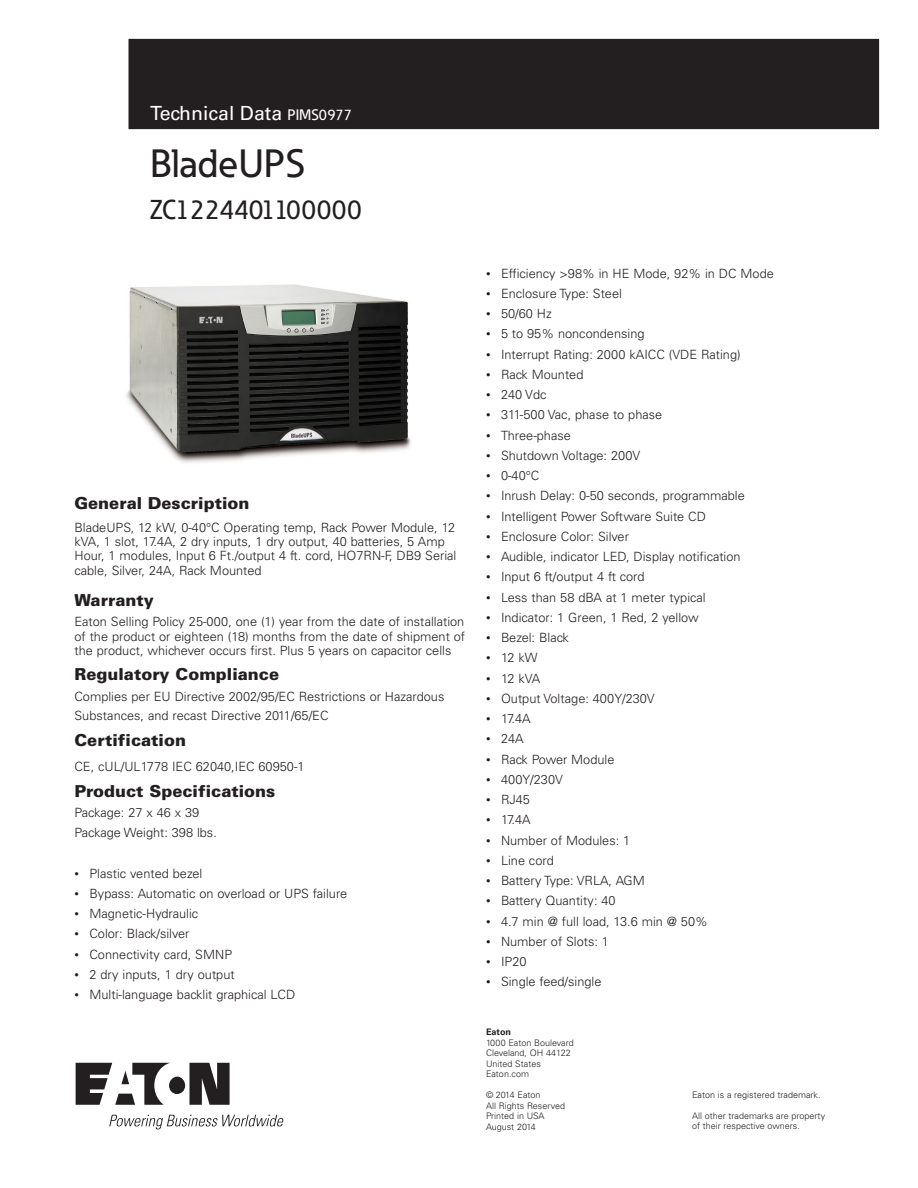
<style>
.page{position:relative;width:918px;height:1188px;background:#fff}
.page>*{position:absolute;margin:0;border:0;box-sizing:border-box;transform-origin:0 0}
._00_Product{font:500 39px "Eaton";color:#231f20}
._00_Product-2{font:500 27px "Eaton";color:#231f20}
._00_Application{font:19.5px "Univers LT Std";color:#fff}
._02_Body{font:900 16.5px "Univers LT Std";color:#231f20}
._01_Head1{font:900 16.5px "Univers LT Std";color:#231f20}
._02_Body_Last{font:300 12.75px/14.2px "Univers LT Std";color:#231f20}
._02_Body-2{font:300 12.75px/14.2px "Univers LT Std";color:#231f20;text-align:justify}
._12_Backpage_Body{font:300 9px/10.5px "Univers LT Std";color:#231f20}
._12_Backpage_Body-2{font:700 9px "Univers LT Std";color:#231f20}
.s1{font-family:"Eaton";font-weight:500;font-size:15px}
.s2{font-size:9px}
</style>
<div class="page">
<div style="left:129px;top:39px;width:750px;height:90px;background:#231f20"></div>
<svg style="left:76px;top:1063px;width:154px;height:42px"></svg>
<svg style="left:109px;top:1115px;width:175px;height:14px"></svg>
<img style="left:126px;top:284px;width:285px;height:179px">
<p class="_00_Application" style="left:150px;top:102px;width:203px">Technical Data <span class="s1">PIMS0977</span></p>
<p class="_00_Product" style="left:150px;top:139px;width:156px">BladeUPS</p>
<p class="_00_Product-2" style="left:150px;top:193px;width:214px">ZC1224401100000</p>
<p class="_01_Head1" style="left:74px;top:492px;width:177px">General Description</p>
<p class="_02_Body_Last" style="left:74px;top:520px;width:383px">BladeUPS, 12 kW, 0-40°C Operating temp, Rack Power Module, 12 kVA, 1 slot, 17.4A, 2 dry inputs, 1 dry output, 40 batteries, 5 Amp Hour, 1 modules, Input 6 Ft./output 4 ft. cord, HO7RN-F, DB9 Serial cable, Silver, 24A, Rack Mounted</p>
<p class="_02_Body" style="left:74px;top:590px;width:81px">Warranty</p>
<p class="_02_Body-2" style="left:74px;top:615px;width:392px">Eaton Selling Policy 25-000, one (1) year from the date of installation of the product or eighteen (18) months from the date of shipment of the product, whichever occurs first. Plus 5 years on capacitor cells</p>
<p class="_02_Body" style="left:74px;top:664px;width:206px">Regulatory Compliance</p>
<p class="_02_Body-2" style="left:74px;top:686px;width:371px;line-height:19.5px">Complies per EU Directive 2002/95/EC Restrictions or Hazardous<br>Substances, and recast Directive 2011/65/EC</p>
<p class="_02_Body" style="left:74px;top:729px;width:113px">Certification</p>
<p class="_02_Body-2" style="left:74px;top:760px;width:232px">CE, cUL/UL1778 IEC 62040,IEC 60950-1</p>
<p class="_02_Body" style="left:74px;top:780px;width:202px">Product Specifications</p>
<p class="_02_Body-2" style="left:74px;top:805px;width:126px">Package: 27 x 46 x 39</p>
<p class="_02_Body-2" style="left:74px;top:826px;width:144px">Package Weight: 398 lbs.</p>
<p class="_02_Body_Last" style="left:74px;top:866px;width:129px"><span class="s2">•</span> Plastic vented bezel</p>
<p class="_02_Body_Last" style="left:74px;top:886px;width:274px"><span class="s2">•</span> Bypass: Automatic on overload or UPS failure</p>
<p class="_02_Body_Last" style="left:74px;top:907px;width:125px"><span class="s2">•</span> Magnetic-Hydraulic</p>
<p class="_02_Body_Last" style="left:74px;top:927px;width:117px"><span class="s2">•</span> Color: Black/silver</p>
<p class="_02_Body_Last" style="left:74px;top:947px;width:159px"><span class="s2">•</span> Connectivity card, SMNP</p>
<p class="_02_Body_Last" style="left:74px;top:967px;width:162px"><span class="s2">•</span> 2 dry inputs, 1 dry output</p>
<p class="_02_Body_Last" style="left:74px;top:988px;width:222px"><span class="s2">•</span> Multi-language backlit graphical LCD</p>
<p class="_02_Body_Last" style="left:486px;top:266px;width:289px"><span class="s2">•</span> Efficiency &gt;98% in HE Mode, 92% in DC Mode</p>
<p class="_02_Body_Last" style="left:486px;top:286px;width:138px"><span class="s2">•</span> Enclosure Type: Steel</p>
<p class="_02_Body_Last" style="left:486px;top:307px;width:67px"><span class="s2">•</span> 50/60 Hz</p>
<p class="_02_Body_Last" style="left:486px;top:327px;width:160px"><span class="s2">•</span> 5 to 95% noncondensing</p>
<p class="_02_Body_Last" style="left:486px;top:347px;width:256px"><span class="s2">•</span> Interrupt Rating: 2000 kAICC (VDE Rating)</p>
<p class="_02_Body_Last" style="left:486px;top:367px;width:99px"><span class="s2">•</span> Rack Mounted</p>
<p class="_02_Body_Last" style="left:486px;top:388px;width:62px"><span class="s2">•</span> 240 Vdc</p>
<p class="_02_Body_Last" style="left:486px;top:408px;width:178px"><span class="s2">•</span> 311-500 Vac, phase to phase</p>
<p class="_02_Body_Last" style="left:486px;top:428px;width:86px"><span class="s2">•</span> Three-phase</p>
<p class="_02_Body_Last" style="left:486px;top:448px;width:156px"><span class="s2">•</span> Shutdown Voltage: 200V</p>
<p class="_02_Body_Last" style="left:486px;top:469px;width:55px"><span class="s2">•</span> 0-40°C</p>
<p class="_02_Body_Last" style="left:486px;top:489px;width:260px"><span class="s2">•</span> Inrush Delay: 0-50 seconds, programmable</p>
<p class="_02_Body_Last" style="left:486px;top:509px;width:222px"><span class="s2">•</span> Intelligent Power Software Suite CD</p>
<p class="_02_Body_Last" style="left:486px;top:529px;width:144px"><span class="s2">•</span> Enclosure Color: Silver</p>
<p class="_02_Body_Last" style="left:486px;top:550px;width:256px"><span class="s2">•</span> Audible, indicator LED, Display notification</p>
<p class="_02_Body_Last" style="left:486px;top:570px;width:160px"><span class="s2">•</span> Input 6 ft/output 4 ft cord</p>
<p class="_02_Body_Last" style="left:486px;top:590px;width:221px"><span class="s2">•</span> Less than 58 dBA at 1 meter typical</p>
<p class="_02_Body_Last" style="left:486px;top:610px;width:214px"><span class="s2">•</span> Indicator: 1 Green, 1 Red, 2 yellow</p>
<p class="_02_Body_Last" style="left:486px;top:631px;width:84px"><span class="s2">•</span> Bezel: Black</p>
<p class="_02_Body_Last" style="left:486px;top:651px;width:53px"><span class="s2">•</span> 12 kW</p>
<p class="_02_Body_Last" style="left:486px;top:671px;width:56px"><span class="s2">•</span> 12 kVA</p>
<p class="_02_Body_Last" style="left:486px;top:691px;width:170px"><span class="s2">•</span> Output Voltage: 400Y/230V</p>
<p class="_02_Body_Last" style="left:486px;top:712px;width:46px"><span class="s2">•</span> 17.4A</p>
<p class="_02_Body_Last" style="left:486px;top:732px;width:39px"><span class="s2">•</span> 24A</p>
<p class="_02_Body_Last" style="left:486px;top:752px;width:130px"><span class="s2">•</span> Rack Power Module</p>
<p class="_02_Body_Last" style="left:486px;top:772px;width:78px"><span class="s2">•</span> 400Y/230V</p>
<p class="_02_Body_Last" style="left:486px;top:793px;width:46px"><span class="s2">•</span> RJ45</p>
<p class="_02_Body_Last" style="left:486px;top:813px;width:46px"><span class="s2">•</span> 17.4A</p>
<p class="_02_Body_Last" style="left:486px;top:833px;width:146px"><span class="s2">•</span> Number of Modules: 1</p>
<p class="_02_Body_Last" style="left:486px;top:853px;width:69px"><span class="s2">•</span> Line cord</p>
<p class="_02_Body_Last" style="left:486px;top:874px;width:160px"><span class="s2">•</span> Battery Type: VRLA, AGM</p>
<p class="_02_Body_Last" style="left:486px;top:894px;width:131px"><span class="s2">•</span> Battery Quantity: 40</p>
<p class="_02_Body_Last" style="left:486px;top:914px;width:223px"><span class="s2">•</span> 4.7 min @ full load, 13.6 min @ 50%</p>
<p class="_02_Body_Last" style="left:486px;top:934px;width:125px"><span class="s2">•</span> Number of Slots: 1</p>
<p class="_02_Body_Last" style="left:486px;top:955px;width:42px"><span class="s2">•</span> IP20</p>
<p class="_02_Body_Last" style="left:486px;top:975px;width:117px"><span class="s2">•</span> Single feed/single</p>
<p class="_12_Backpage_Body-2" style="left:486px;top:1027px;width:27px">Eaton</p>
<p class="_12_Backpage_Body" style="left:486px;top:1037px;width:89px">1000 Eaton Boulevard</p>
<p class="_12_Backpage_Body" style="left:486px;top:1048px;width:86px">Cleveland, OH 44122</p>
<p class="_12_Backpage_Body" style="left:486px;top:1058px;width:56px">United States</p>
<p class="_12_Backpage_Body" style="left:486px;top:1069px;width:45px">Eaton.com</p>
<p class="_12_Backpage_Body" style="left:486px;top:1090px;width:56px">© 2014 Eaton</p>
<p class="_12_Backpage_Body" style="left:486px;top:1100px;width:81px">All Rights Reserved</p>
<p class="_12_Backpage_Body" style="left:486px;top:1111px;width:60px">Printed in USA</p>
<p class="_12_Backpage_Body" style="left:486px;top:1121px;width:51px">August 2014</p>
<p class="_12_Backpage_Body" style="left:692px;top:1090px;width:130px">Eaton is a registered trademark.</p>
<p class="_12_Backpage_Body" style="left:692px;top:1111px;width:135px">All other trademarks are property of their respective owners.</p>
</div>
